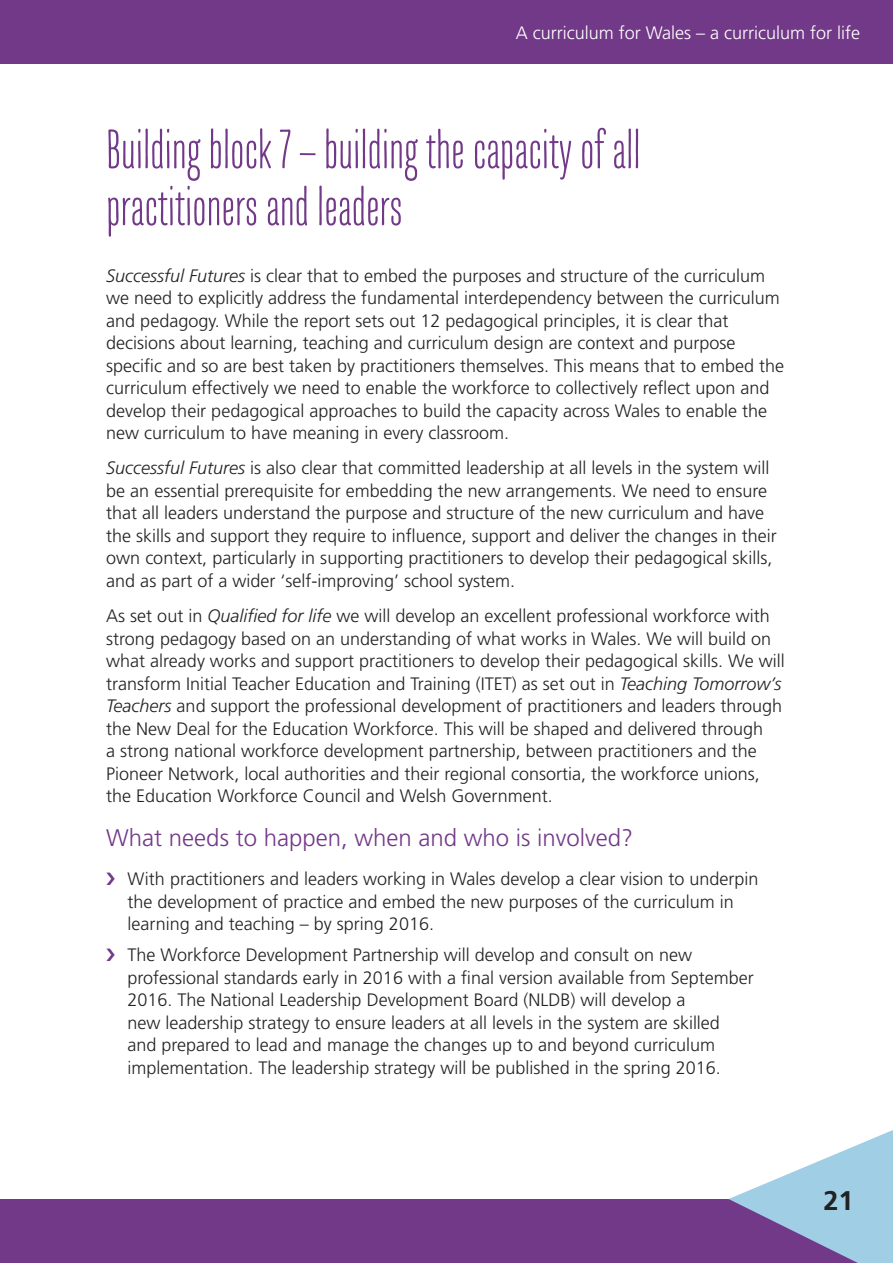
<style>
.page{position:relative;width:893px;height:1263px;background:#fff}
.page>*{position:absolute;margin:0;border:0;box-sizing:border-box;transform-origin:0 0}
.t1{font:54px/57px "Hand Gothic";color:#723988}
.t2{font:700 27px "Frutiger LT Std";color:#222221}
.t3{font:300 24px "Frutiger LT Std";color:#723988}
.t4{font:300 18px/22.5px "Frutiger LT Std";color:#222221}
.t5{font:300 18px "Frutiger LT Std";color:#fff}
.s1{font-style:italic}
</style>
<div class="page">
<div style="left:0;top:0;width:893px;height:64px;background:#723988"></div>
<div style="left:0;top:1199px;width:893px;height:64px;background:#723988"></div>
<svg style="left:729px;top:1130px;width:164px;height:133px"></svg>
<p class="t5" style="left:516px;top:23px;width:346px">A curriculum for Wales – a curriculum for life</p>
<h1 class="t1" style="left:106px;top:123px;width:536px">Building block 7 – building the capacity of all practitioners and leaders</h1>
<p class="t4" style="left:106px;top:264px;width:679px"><span class="s1">Successful Futures</span> is clear that to embed the purposes and structure of the curriculum we need to explicitly address the fundamental interdependency between the curriculum and pedagogy. While the report sets out 12 pedagogical principles, it is clear that decisions about learning, teaching and curriculum design are context and purpose specific and so are best taken by practitioners themselves. This means that to embed the curriculum effectively we need to enable the workforce to collectively reflect upon and develop their pedagogical approaches to build the capacity across Wales to enable the new curriculum to have meaning in every classroom.</p>
<p class="t4" style="left:106px;top:457px;width:672px"><span class="s1">Successful Futures</span> is also clear that committed leadership at all levels in the system will be an essential prerequisite for embedding the new arrangements. We need to ensure that all leaders understand the purpose and structure of the new curriculum and have the skills and support they require to influence, support and deliver the changes in their own context, particularly in supporting practitioners to develop their pedagogical skills, and as part of a wider ‘self-improving’ school system.</p>
<p class="t4" style="left:106px;top:605px;width:680px">As set out in <span class="s1">Qualified for life</span> we will develop an excellent professional workforce with strong pedagogy based on an understanding of what works in Wales. We will build on what already works and support practitioners to develop their pedagogical skills. We will transform Initial Teacher Education and Training (ITET) as set out in <span class="s1">Teaching Tomorrow’s Teachers</span> and support the professional development of practitioners and leaders through the New Deal for the Education Workforce. This will be shaped and delivered through<br>a strong national workforce development partnership, between practitioners and the Pioneer Network, local authorities and their regional consortia, the workforce unions, the Education Workforce Council and Welsh Government.</p>
<h3 class="t3" style="left:106px;top:824px;width:528px">What needs to happen, when and who is involved?</h3>
<p class="t4" style="left:128px;top:868px;width:632px">With practitioners and leaders working in Wales develop a clear vision to underpin the development of practice and embed the new purposes of the curriculum in learning and teaching – by spring 2016.</p>
<p class="t4" style="left:128px;top:944px;width:628px">The Workforce Development Partnership will develop and consult on new professional standards early in 2016 with a final version available from September 2016. The National Leadership Development Board (NLDB) will develop a<br>new leadership strategy to ensure leaders at all levels in the system are skilled<br>and prepared to lead and manage the changes up to and beyond curriculum implementation. The leadership strategy will be published in the spring 2016.</p>
<h2 class="t2" style="left:824px;top:1185px;width:32px">21</h2>
</div>
